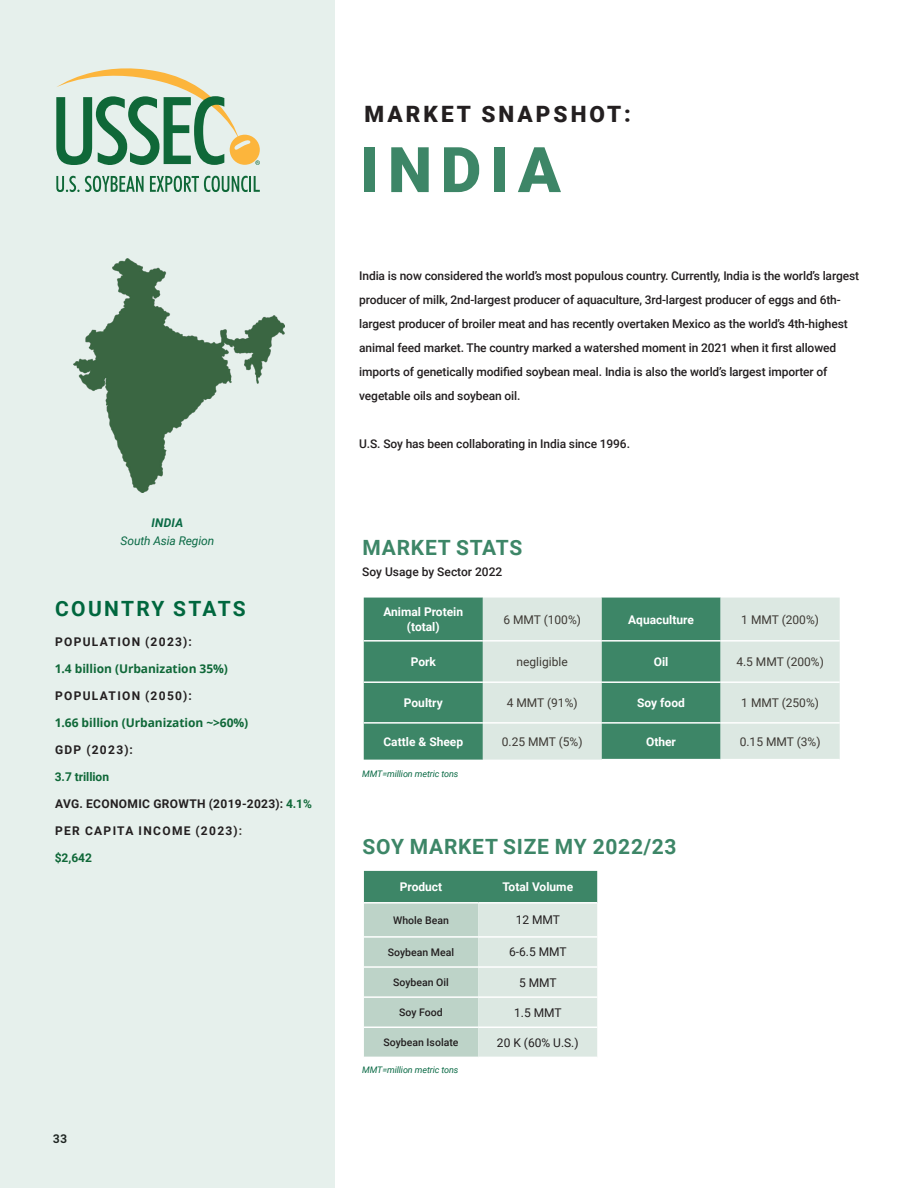
<style>
.page{position:relative;width:918px;height:1188px;background:#fff}
.page>*{position:absolute;margin:0;border:0;box-sizing:border-box;transform-origin:0 0}
.t1{font:900 63px "Roboto";letter-spacing:.135em;color:#3d8667}
.t2{font:900 22.5px "Roboto";letter-spacing:.135em;color:#231f20}
.t3{font:700 21px "Roboto";letter-spacing:.035em;color:#3d8667}
.t4{font:700 21px "Roboto";letter-spacing:.105em;color:#00673e}
.t5{font:500 12px/24px "Roboto";letter-spacing:-.01em;color:#231f20}
.t6{font:700 12px/14.4px "Roboto";color:#fff;text-align:center}
.t7{font:12px "Roboto";color:#3d3934}
.t8{font:700 12px "Roboto";letter-spacing:.11em;color:#231f20}
.t9{font:700 12px "Open Sans";letter-spacing:-.005em;color:#0f6838}
.t10{font:12px "Roboto";color:#231f20}
.t11{font:700 12px "Roboto";letter-spacing:.03em;color:#231f20}
.t12{font:700 12px "Roboto";letter-spacing:-.005em;color:#0f6838}
.t13{font:italic 12px "Roboto";letter-spacing:-.01em;color:#0a6a45}
.t14{font:italic 700 12px "Roboto";letter-spacing:.025em;color:#0a6a45}
.t15{font:700 12px "Roboto Mono";color:#231f20}
.t16{font:500 10.5px "Roboto";color:#231f20}
.t17{font:italic 9px "Roboto";letter-spacing:-.01em;color:#0a6a45}
.s1{color:#0f6838}
.s2{color:#3d3934}
</style>
<div class="page">
<div style="left:0;top:0;width:335px;height:1188px;background:#e6f0ec"></div>
<svg style="left:56px;top:176px;width:88px;height:16px"></svg>
<svg style="left:150px;top:176px;width:110px;height:16px"></svg>
<svg style="left:56px;top:68px;width:204px;height:97px"></svg>
<img style="left:74px;top:259px;width:210px;height:233px">
<svg style="left:365px;top:872px;width:232px;height:185px;background:#b4cec2"></svg>
<hr style="left:364px;top:902px;width:114px;height:2px;background:#fff">
<hr style="left:478px;top:902px;width:119px;height:2px;background:#fff">
<hr style="left:364px;top:936px;width:114px;height:2px;background:#fff">
<hr style="left:478px;top:936px;width:119px;height:2px;background:#fff">
<hr style="left:364px;top:966px;width:114px;height:2px;background:#fff">
<hr style="left:478px;top:966px;width:119px;height:2px;background:#fff">
<hr style="left:364px;top:996px;width:114px;height:2px;background:#fff">
<hr style="left:478px;top:996px;width:119px;height:2px;background:#fff">
<hr style="left:364px;top:1027px;width:114px;height:1px;background:#fff">
<hr style="left:478px;top:1027px;width:119px;height:1px;background:#fff">
<div style="left:361px;top:868px;width:250px;height:198px;border:3px solid #fff"></div>
<div style="left:364px;top:598px;width:119px;height:162px;background:#3d8667"></div>
<svg style="left:483px;top:598px;width:357px;height:162px;background:#a7c7b9"></svg>
<hr style="left:364px;top:640px;width:119px;height:2px;background:#fff">
<hr style="left:483px;top:640px;width:119px;height:2px;background:#fff">
<hr style="left:602px;top:640px;width:119px;height:2px;background:#fff">
<hr style="left:721px;top:640px;width:119px;height:2px;background:#fff">
<hr style="left:364px;top:681px;width:119px;height:2px;background:#fff">
<hr style="left:483px;top:681px;width:119px;height:2px;background:#fff">
<hr style="left:602px;top:681px;width:119px;height:2px;background:#fff">
<hr style="left:721px;top:681px;width:119px;height:2px;background:#fff">
<hr style="left:364px;top:722px;width:119px;height:2px;background:#fff">
<hr style="left:483px;top:722px;width:119px;height:2px;background:#fff">
<hr style="left:602px;top:722px;width:119px;height:2px;background:#fff">
<hr style="left:721px;top:722px;width:119px;height:2px;background:#fff">
<hr style="left:602px;top:759px;width:119px;height:1px;background:#fff">
<hr style="left:721px;top:759px;width:119px;height:1px;background:#fff">
<p class="t14" style="left:151px;top:514px;width:34px">INDIA</p>
<p class="t13" style="left:121px;top:532px;width:95px">South Asia Region</p>
<p class="t4" style="left:55px;top:594px;width:192px">COUNTRY STATS</p>
<p class="t8" style="left:55px;top:633px;width:138px">POPULATION (2023):</p>
<p class="t9" style="left:55px;top:660px;width:175px">1.4 billion (Urbanization 35%)</p>
<p class="t8" style="left:55px;top:687px;width:138px">POPULATION (2050):</p>
<p class="t9" style="left:55px;top:714px;width:195px">1.66 billion (Urbanization ~&gt;60%)</p>
<p class="t8" style="left:55px;top:741px;width:79px">GDP (2023):</p>
<p class="t12" style="left:55px;top:768px;width:56px">3.7 trillion</p>
<p class="t11" style="left:55px;top:795px;width:258px">AVG. ECONOMIC GROWTH (2019-2023): <span class="s1">4.1%</span></p>
<p class="t8" style="left:55px;top:822px;width:189px">PER CAPITA INCOME (2023)<span class="s2">:</span></p>
<p class="t12" style="left:55px;top:849px;width:39px">$2,642</p>
<p class="t15" style="left:53px;top:1131px;width:16px">33</p>
<p class="t2" style="left:365px;top:98px;width:268px">MARKET SNAPSHOT:</p>
<p class="t1" style="left:360px;top:126px;width:202px">INDIA</p>
<p class="t5" style="left:359px;top:263px;width:501px">India is now considered the world’s most populous country. Currently, India is the world’s largest producer of milk, 2nd-largest producer of aquaculture, 3rd-largest producer of eggs and 6th&shy;largest producer of broiler meat and has recently overtaken Mexico as the world’s 4th-highest animal feed market. The country marked a watershed moment in 2021 when it first allowed imports of genetically modified soybean meal. India is also the world’s largest importer of vegetable oils and soybean oil.</p>
<p class="t5" style="left:359px;top:431px;width:272px">U.S. Soy has been collaborating in India since 1996.</p>
<p class="t3" style="left:363px;top:533px;width:161px">MARKET STATS</p>
<p class="t5" style="left:362px;top:559px;width:142px">Soy Usage by Sector 2022</p>
<p class="t6" style="left:383px;top:605px;width:81px">Animal Protein (total)</p>
<p class="t7" style="left:503px;top:611px;width:79px">6 MMT (100%)</p>
<p class="t6" style="left:628px;top:612px;width:67px">Aquaculture</p>
<p class="t7" style="left:741px;top:611px;width:79px">1 MMT (200%)</p>
<p class="t6" style="left:411px;top:654px;width:27px">Pork</p>
<p class="t7" style="left:517px;top:653px;width:53px">negligible</p>
<p class="t6" style="left:654px;top:654px;width:16px">Oil</p>
<p class="t7" style="left:736px;top:653px;width:89px">4.5 MMT (200%)</p>
<p class="t6" style="left:404px;top:695px;width:40px">Poultry</p>
<p class="t7" style="left:507px;top:694px;width:72px">4 MMT (91%)</p>
<p class="t6" style="left:637px;top:695px;width:49px">Soy food</p>
<p class="t7" style="left:741px;top:694px;width:79px">1 MMT (250%)</p>
<p class="t6" style="left:383px;top:734px;width:81px">Cattle &amp; Sheep</p>
<p class="t7" style="left:502px;top:733px;width:82px">0.25 MMT (5%)</p>
<p class="t6" style="left:646px;top:734px;width:31px">Other</p>
<p class="t7" style="left:740px;top:733px;width:82px">0.15 MMT (3%)</p>
<p class="t17" style="left:362px;top:767px;width:98px">MMT=million metric tons</p>
<p class="t3" style="left:363px;top:832px;width:315px">SOY MARKET SIZE MY 2022/23</p>
<p class="t6" style="left:400px;top:879px;width:44px">Product</p>
<p class="t6" style="left:502px;top:879px;width:72px">Total Volume</p>
<p class="t16" style="left:393px;top:913px;width:57px">Whole Bean</p>
<p class="t10" style="left:516px;top:912px;width:46px">12 MMT</p>
<p class="t16" style="left:388px;top:945px;width:68px">Soybean Meal</p>
<p class="t10" style="left:509px;top:944px;width:59px">6-6.5 MMT</p>
<p class="t16" style="left:393px;top:975px;width:57px">Soybean Oil</p>
<p class="t10" style="left:519px;top:974px;width:39px">5 MMT</p>
<p class="t16" style="left:399px;top:1005px;width:45px">Soy Food</p>
<p class="t10" style="left:514px;top:1004px;width:49px">1.5 MMT</p>
<p class="t16" style="left:384px;top:1035px;width:76px">Soybean Isolate</p>
<p class="t10" style="left:497px;top:1034px;width:83px">20 K (60% U.S.)</p>
<p class="t17" style="left:362px;top:1063px;width:98px">MMT=million metric tons</p>
</div>
